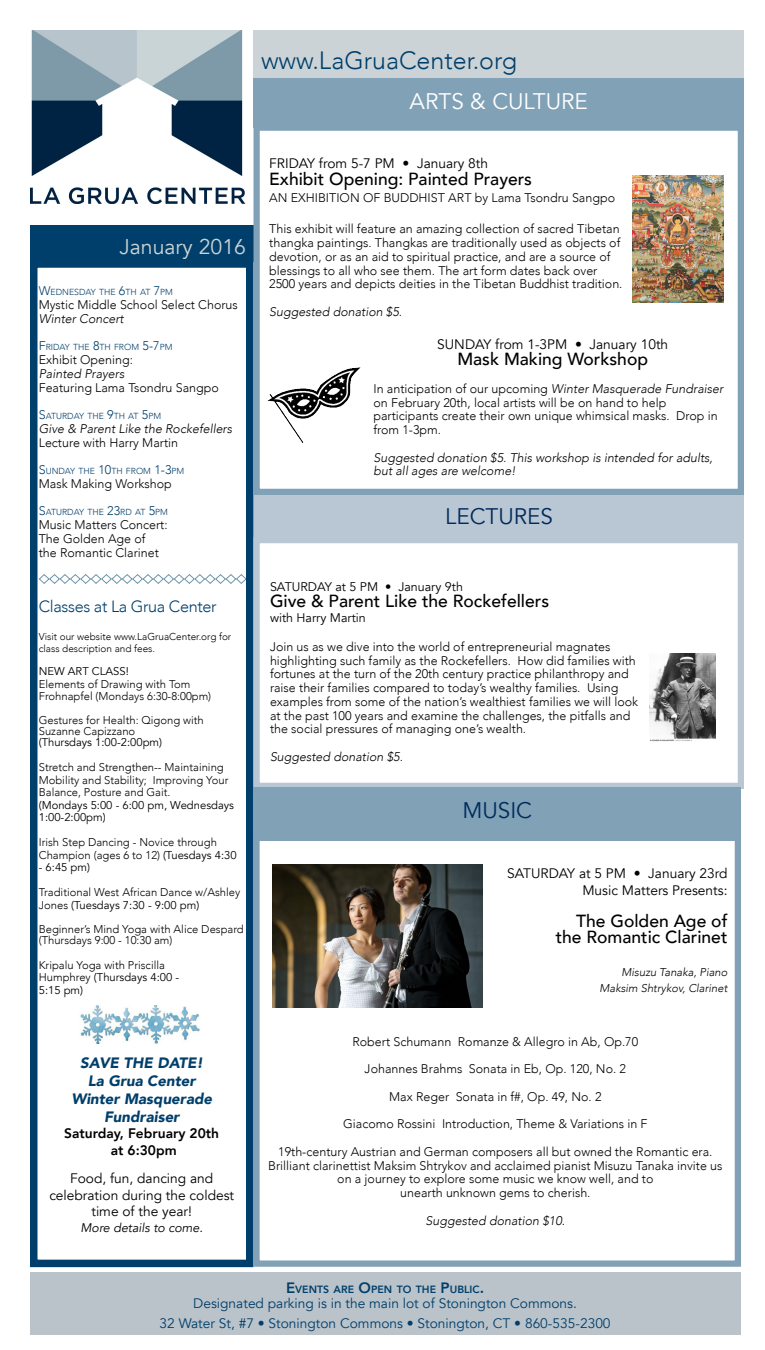
<style>
.page{position:relative;width:765px;height:1350px;background:#fff}
.page>*{position:absolute;margin:0;border:0;box-sizing:border-box;transform-origin:0 0}
.t1{font:300 25px "Avenir";color:#003f6b}
.t2{font:22.5px "Avenir";color:#002b5c}
.t3{font:22.5px "Avenir";color:#fff}
.t4{font:21.25px "Avenir";color:#cbd3d6}
.t5{font:500 17.5px/16.2px "Avenir";color:#000;text-align:right}
.t6{font:300 16.25px "Avenir";letter-spacing:-.02em;color:#003f6b}
.t7{font:italic 900 15px/18px "Avenir";color:#003f6b;text-align:center}
.t8{font:13.75px/16.5px "Avenir";color:#000;text-align:center}
.t9{font:13.75px/20px "Avenir";color:#003f6b;text-align:center}
.t10{font:800 13.75px/16.5px "Avenir";color:#000;text-align:center}
.t11{font:300 12.5px/13.8px "Avenir";color:#000}
.t12{font:italic 300 12.5px/13.8px "Avenir";color:#000}
.t13{font:12.5px "Avenir";color:#000}
.t14{font:italic 12.5px "Avenir";color:#000}
.t15{font:300 11.25px/12.5px "Avenir";color:#000}
.t16{font:11.25px/12.5px "Avenir";color:#000}
.t17{font:italic 300 11.25px/16.2px "Avenir";color:#000;text-align:right}
.t18{font:800 10.5px "Avenir";color:#003f6b}
.t19{font:300 10px/11.2px "Avenir";color:#000}
.t20{font:300 8.75px "Avenir";color:#003f6b}
.s1{font-size:12.5px}
.s2{font-weight:400}
.s3{font-style:italic}
.s4{font-size:15px}
</style>
<div class="page">
<div style="left:254px;top:31px;width:490px;height:51px;background:#cbd3d6"></div>
<div style="left:30px;top:225px;width:224px;height:37px;background:#003f6b"></div>
<div style="left:30px;top:1272px;width:710px;height:63px;background:#bac3ca"></div>
<svg style="left:39px;top:574px;width:206px;height:10px"></svg>
<div style="left:30px;top:260px;width:224px;height:1007px;border:8px solid #003f6b"></div>
<img style="left:30px;top:30px;width:215px;height:173px">
<div style="left:254px;top:493px;width:490px;height:45px;background:#b9c7d4"></div>
<div style="left:254px;top:79px;width:490px;height:49px;background:#80a1b6"></div>
<div style="left:254px;top:537px;width:490px;height:252px;background:#fff;border:6px solid #b9c7d4"></div>
<div style="left:254px;top:124px;width:490px;height:371px;background:#fff;border:6px solid #80a1b6"></div>
<div style="left:254px;top:788px;width:487px;height:49px;background:#80a1b6"></div>
<div style="left:253px;top:835px;width:488px;height:432px;border:6px solid #80a1b6"></div>
<img style="left:272px;top:864px;width:210px;height:143px">
<img style="left:649px;top:653px;width:66px;height:88px">
<img style="left:632px;top:176px;width:92px;height:126px">
<img style="left:267px;top:367px;width:94px;height:76px">
<img style="left:79px;top:1005px;width:121px;height:39px">
<h1 class="t1" style="left:261px;top:45px;width:258px">www.LaGruaCenter.org</h1>
<h3 class="t4" style="left:120px;top:234px;width:128px">January 2016</h3>
<p class="t20" style="left:39px;top:287px;width:136px"><span class="s1">W</span>EDNESDAY THE <span class="s1">6</span>TH AT <span class="s1">7</span>PM</p>
<p class="t11" style="left:39px;top:298px;width:201px">Mystic Middle School Select Chorus</p>
<p class="t12" style="left:39px;top:312px;width:87px">Winter Concert</p>
<p class="t20" style="left:39px;top:342px;width:135px"><span class="s1">F</span>RIDAY THE <span class="s1">8</span>TH FROM <span class="s1">5-7</span>PM</p>
<p class="t11" style="left:39px;top:353px;width:96px">Exhibit Opening:</p>
<p class="t12" style="left:39px;top:367px;width:87px">Painted Prayers</p>
<p class="t11" style="left:39px;top:380px;width:182px">Featuring Lama Tsondru Sangpo</p>
<p class="t20" style="left:39px;top:411px;width:124px"><span class="s1">S</span>ATURDAY THE <span class="s1">9</span>TH AT <span class="s1">5</span>PM</p>
<p class="t12" style="left:39px;top:422px;width:195px">Give &amp; Parent Like the Rockefellers</p>
<p class="t11" style="left:39px;top:435px;width:141px">Lecture with Harry Martin</p>
<p class="t20" style="left:39px;top:466px;width:147px"><span class="s1">S</span>UNDAY THE <span class="s1">10</span>TH FROM <span class="s1">1-3</span>PM</p>
<p class="t11" style="left:39px;top:477px;width:135px">Mask Making Workshop</p>
<p class="t20" style="left:39px;top:507px;width:131px"><span class="s1">S</span>ATURDAY THE <span class="s1">23</span>RD AT <span class="s1">5</span>PM</p>
<p class="t11" style="left:39px;top:518px;width:130px">Music Matters Concert:<br>The Golden Age of<br>the Romantic Clarinet</p>
<h3 class="t6" style="left:39px;top:596px;width:179px">Classes at La Grua Center</h3>
<p class="t19" style="left:39px;top:631px;width:194px">Visit our website www.LaGruaCenter.org for class description and fees.</p>
<p class="t16" style="left:39px;top:665px;width:92px">NEW ART CLASS!</p>
<p class="t15" style="left:39px;top:678px;width:174px">Elements of Drawing with Tom<br>Frohnapfel (Mondays 6:30-8:00pm)</p>
<p class="t15" style="left:39px;top:715px;width:167px;line-height:11.2px">Gestures for Health: Qigong with<br>Suzanne Capizzano</p>
<p class="t16" style="left:39px;top:737px;width:125px">(Thursdays 1:00-2:00pm)</p>
<p class="t15" style="left:39px;top:761px;width:191px">Stretch and Strengthen-- Maintaining<br>Mobility and Stability; Improving Your<br>Balance, Posture and Gait.</p>
<p class="t16" style="left:39px;top:799px;width:197px">(Mondays 5:00 - 6:00 pm, Wednesdays<br>1:00-2:00pm)</p>
<p class="t15" style="left:39px;top:836px;width:199px">Irish Step Dancing - Novice through<br>Champion (ages 6 to 12) <span class="s2">(Tuesdays 4:30</span></p>
<p class="t16" style="left:39px;top:862px;width:53px">- 6:45 pm)</p>
<p class="t15" style="left:39px;top:886px;width:203px">Traditional West African Dance w/Ashley<br>Jones <span class="s2">(Tuesdays 7:30 - 9:00 pm)</span></p>
<p class="t15" style="left:39px;top:923px;width:207px;line-height:11.2px">Beginner’s Mind Yoga with Alice Despard (Thursdays 9:00 - 10:30 am)</p>
<p class="t15" style="left:39px;top:959px;width:142px">Kripalu Yoga with Priscilla<br>Humphrey <span class="s2">(Thursdays 4:00 -<br>5:15 pm)</span></p>
<p class="t7" style="left:71px;top:1053px;width:142px">SAVE THE DATE!<br>La Grua Center<br>Winter Masquerade<br>Fundraiser</p>
<p class="t10" style="left:64px;top:1125px;width:156px">Saturday, February 20th at 6:30pm</p>
<p class="t8" style="left:49px;top:1171px;width:186px">Food, fun, dancing and celebration during the coldest time of the year!</p>
<p class="t14" style="left:81px;top:1220px;width:124px">More details to come.</p>
<h2 class="t3" style="left:410px;top:88px;width:180px">ARTS &amp; CULTURE</h2>
<p class="t8" style="left:269px;top:156px;width:220px">FRIDAY from 5-7 PM • January 8th</p>
<h3 class="t5" style="left:269px;top:169px;width:264px">Exhibit Opening: Painted Prayers</h3>
<p class="t11" style="left:269px;top:191px;width:347px">AN EXHIBITION OF BUDDHIST ART by Lama Tsondru Sangpo</p>
<p class="t11" style="left:269px;top:222px;width:355px">This exhibit will feature an amazing collection of sacred Tibetan thangka paintings. Thangkas are traditionally used as objects of devotion, or as an aid to spiritual practice, and are a source of blessings to all who see them. The art form dates back over 2500 years and depicts deities in the Tibetan Buddhist tradition.</p>
<p class="t12" style="left:269px;top:305px;width:134px">Suggested donation $5.</p>
<p class="t8" style="left:437px;top:336px;width:233px">SUNDAY from 1-3PM • January 10th</p>
<h3 class="t5" style="left:457px;top:350px;width:192px">Mask Making Workshop</h3>
<p class="t11" style="left:373px;top:382px;width:351px">In anticipation of our upcoming <span class="s3">Winter Masquerade Fundraiser </span>on February 20th, local artists will be on hand to help participants create their own unique whimsical masks. Drop in from 1-3pm.</p>
<p class="t12" style="left:373px;top:450px;width:341px">Suggested donation $5. This workshop is intended for adults, but all ages are welcome!</p>
<h2 class="t2" style="left:445px;top:502px;width:109px">LECTURES</h2>
<p class="t13" style="left:270px;top:579px;width:194px">SATURDAY at 5 PM • January 9th</p>
<h3 class="t5" style="left:270px;top:592px;width:281px">Give &amp; Parent Like the Rockefellers</h3>
<p class="t13" style="left:270px;top:610px;width:97px">with Harry Martin</p>
<p class="t11" style="left:270px;top:640px;width:370px">Join us as we dive into the world of entrepreneurial magnates highlighting such family as the Rockefellers. How did families with fortunes at the turn of the 20th century practice philanthropy and raise their families compared to today’s wealthy families. Using examples from some of the nation’s wealthiest families we will look at the past 100 years and examine the challenges, the pitfalls and the social pressures of managing one’s wealth.</p>
<p class="t12" style="left:270px;top:750px;width:134px">Suggested donation $5.</p>
<h2 class="t2" style="left:462px;top:796px;width:71px">MUSIC</h2>
<p class="t8" style="left:507px;top:866px;width:222px;text-align:right">SATURDAY at 5 PM • January 23rd<br>Music Matters Presents:</p>
<h3 class="t5" style="left:556px;top:912px;width:173px">The Golden Age of the Romantic Clarinet</h3>
<p class="t17" style="left:600px;top:964px;width:129px">Misuzu Tanaka, Piano<br>Maksim Shtrykov, Clarinet</p>
<p class="t11" style="left:352px;top:1035px;width:287px">Robert Schumann Romanze &amp; Allegro in Ab, Op.70</p>
<p class="t11" style="left:365px;top:1062px;width:263px">Johannes Brahms Sonata in Eb, Op. 120, No. 2</p>
<p class="t11" style="left:389px;top:1090px;width:214px">Max Reger Sonata in f#, Op. 49, No. 2</p>
<p class="t11" style="left:343px;top:1117px;width:306px">Giacomo Rossini Introduction, Theme &amp; Variations in F</p>
<p class="t11" style="left:268px;top:1145px;width:456px;text-align:center">19th-century Austrian and German composers all but owned the Romantic era.<br>Brilliant clarinettist Maksim Shtrykov and acclaimed pianist Misuzu Tanaka invite us on a journey to explore some music we know well, and to<br>unearth unknown gems to cherish.</p>
<p class="t12" style="left:426px;top:1213px;width:141px">Suggested donation $10.</p>
<p class="t18" style="left:286px;top:1282px;width:200px"><span class="s4">E</span>VENTS ARE <span class="s4">O</span>PEN TO THE <span class="s4">P</span>UBLIC<span class="s4">.</span></p>
<p class="t9" style="left:160px;top:1294px;width:453px">Designated parking is in the main lot of Stonington Commons.<br>32 Water St, #7 • Stonington Commons • Stonington, CT • 860-535-2300</p>
</div>
